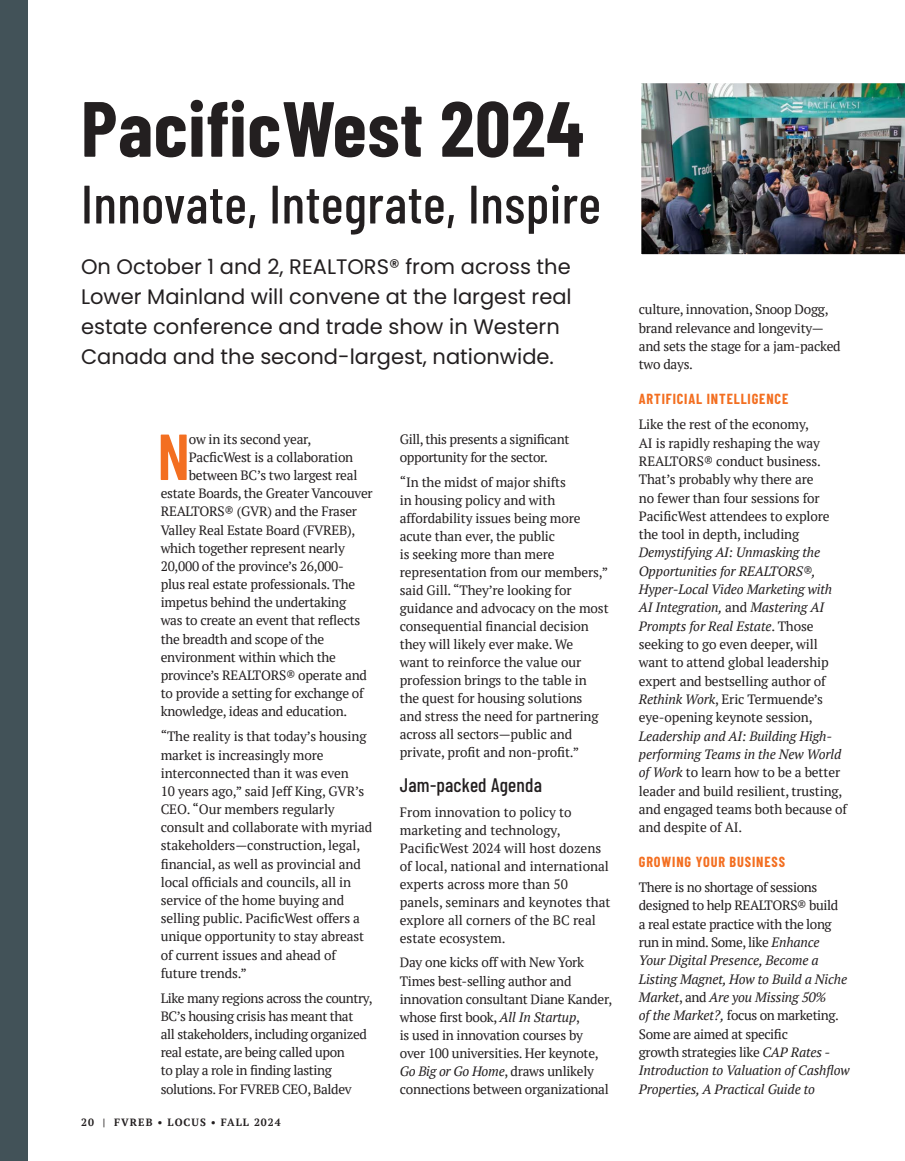
<style>
.page{position:relative;width:905px;height:1161px;background:#fff}
.page>*{position:absolute;margin:0;border:0;box-sizing:border-box;transform-origin:0 0}
.t1{font:700 78px "Barlow Condensed";letter-spacing:.01em;color:#231f20}
.Drop_Cap_First_Paragraph_-_M{font:600 64.95px "Barlow Condensed";color:#f36f21}
.t2{font:500 54px "Barlow Condensed";letter-spacing:.01em;color:#231f20}
.t3{font:21px/30px "Poppins";color:#231f20}
.PACWEST_Headings{font:500 19.5px "Barlow Condensed";letter-spacing:.01em;color:#231f20}
.PACWEST_Headings-2{font:700 14.25px "Barlow Condensed";letter-spacing:.06em;color:#f36f21}
.Drop_Cap_First_Paragraph_-_M-2{font:13.5px/18px "PT Serif";letter-spacing:-.01em;color:#231f20}
.t4{font:italic 13.5px/18.3px "PT Serif";letter-spacing:-.01em;color:#231f20}
.Drop_Cap_First_Paragraph_-_M-3{font:13.5px/18.1px "PT Serif";letter-spacing:-.03em;color:#231f20}
.Running_Section_Header{font:700 10.5px "PT Serif";letter-spacing:.1em;color:#231f20}
.s1{font-style:italic}
.s2{font-style:normal}
</style>
<div class="page">
<img style="left:641px;top:83px;width:263px;height:172px">
<div style="left:0;top:0;width:27px;height:1161px;background:#425258"></div>
<p class="t1" style="left:81px;top:73px;width:504px">PacificWest 2024</p>
<p class="t2" style="left:81px;top:166px;width:521px">Innovate, Integrate, Inspire</p>
<p class="t3" style="left:81px;top:252px;width:492px">On October 1 and 2, REALTORS® from across the Lower Mainland will convene at the largest real estate conference and trade show in Western Canada and the second-largest, nationwide.</p>
<p class="Drop_Cap_First_Paragraph_-_M" style="left:157px;top:410px;width:34px">N</p>
<p class="Drop_Cap_First_Paragraph_-_M-2" style="left:189px;top:430px;width:124px">ow in its second year,</p>
<p class="Drop_Cap_First_Paragraph_-_M-2" style="left:189px;top:448px;width:166px">PacficWest is a collaboration</p>
<p class="Drop_Cap_First_Paragraph_-_M-2" style="left:189px;top:466px;width:170px">between BC’s two largest real</p>
<p class="Drop_Cap_First_Paragraph_-_M-2" style="left:161px;top:484px;width:213px">estate Boards, the Greater Vancouver</p>
<p class="Drop_Cap_First_Paragraph_-_M-2" style="left:161px;top:502px;width:198px">REALTORS® (GVR) and the Fraser</p>
<p class="Drop_Cap_First_Paragraph_-_M-2" style="left:161px;top:521px;width:196px">Valley Real Estate Board (FVREB),</p>
<p class="Drop_Cap_First_Paragraph_-_M-2" style="left:161px;top:539px;width:185px">which together represent nearly</p>
<p class="Drop_Cap_First_Paragraph_-_M-2" style="left:161px;top:557px;width:185px">20,000 of the province’s 26,000-</p>
<p class="Drop_Cap_First_Paragraph_-_M-2" style="left:161px;top:575px;width:196px">plus real estate professionals. The</p>
<p class="Drop_Cap_First_Paragraph_-_M-2" style="left:161px;top:593px;width:187px">impetus behind the undertaking</p>
<p class="Drop_Cap_First_Paragraph_-_M-2" style="left:161px;top:612px;width:201px">was to create an event that reflects</p>
<p class="Drop_Cap_First_Paragraph_-_M-2" style="left:161px;top:630px;width:165px">the breadth and scope of the</p>
<p class="Drop_Cap_First_Paragraph_-_M-2" style="left:161px;top:648px;width:177px">environment within which the</p>
<p class="Drop_Cap_First_Paragraph_-_M-2" style="left:161px;top:666px;width:208px">province’s REALTORS® operate and</p>
<p class="Drop_Cap_First_Paragraph_-_M-2" style="left:161px;top:684px;width:204px">to provide a setting for exchange of</p>
<p class="Drop_Cap_First_Paragraph_-_M-2" style="left:161px;top:702px;width:188px">knowledge, ideas and education.</p>
<p class="Drop_Cap_First_Paragraph_-_M-2" style="left:161px;top:727px;width:213px">“The reality is that today’s housing market is increasingly more interconnected than it was even<br>10 years ago,” said Jeff King, GVR’s<br>CEO. “Our members regularly consult and collaborate with myriad stakeholders—construction, legal, financial, as well as provincial and local officials and councils, all in service of the home buying and selling public. PacificWest offers a unique opportunity to stay abreast of current issues and ahead of future trends.”</p>
<p class="Drop_Cap_First_Paragraph_-_M-3" style="left:161px;top:989px;width:213px">Like many regions across the country, BC’s housing crisis has meant that<br>all stakeholders, including organized real estate, are being called upon<br>to play a role in finding lasting solutions. For FVREB CEO, Baldev</p>
<p class="Running_Section_Header" style="left:81px;top:1116px;width:201px">20 | FVREB • LOCUS • FALL 2024</p>
<p class="Drop_Cap_First_Paragraph_-_M-3" style="left:400px;top:430px;width:171px">Gill, this presents a significant opportunity for the sector.</p>
<p class="Drop_Cap_First_Paragraph_-_M-2" style="left:400px;top:473px;width:210px">“In the midst of major shifts<br>in housing policy and with affordability issues being more acute than ever, the public<br>is seeking more than mere representation from our members,” said Gill. “They’re looking for guidance and advocacy on the most consequential financial decision they will likely ever make. We<br>want to reinforce the value our profession brings to the table in the quest for housing solutions<br>and stress the need for partnering across all sectors—public and private, profit and non-profit.”</p>
<p class="PACWEST_Headings" style="left:400px;top:771px;width:144px">Jam-packed Agenda</p>
<p class="Drop_Cap_First_Paragraph_-_M-2" style="left:400px;top:803px;width:212px">From innovation to policy to marketing and technology,<br>PacificWest 2024 will host dozens of local, national and international experts across more than 50 panels, seminars and keynotes that explore all corners of the BC real estate ecosystem.</p>
<p class="Drop_Cap_First_Paragraph_-_M-2" style="left:400px;top:954px;width:214px">Day one kicks off with New York Times best-selling author and innovation consultant Diane Kander, whose first book, <span class="s1">All In Startup</span>,<br>is used in innovation courses by<br>over 100 universities. Her keynote, <span class="s1">Go Big or Go Home</span>, draws unlikely connections between organizational</p>
<p class="Drop_Cap_First_Paragraph_-_M-2" style="left:639px;top:300px;width:203px">culture, innovation, Snoop Dogg, brand relevance and longevity— and sets the stage for a jam-packed two days.</p>
<p class="PACWEST_Headings-2" style="left:639px;top:389px;width:151px">ARTIFICIAL INTELLIGENCE</p>
<p class="Drop_Cap_First_Paragraph_-_M-2" style="left:639px;top:415px;width:210px">Like the rest of the economy,<br>AI is rapidly reshaping the way<br>REALTORS® conduct business.<br>That’s probably why there are<br>no fewer than four sessions for<br>PacificWest attendees to explore the tool in depth, including<br><span class="s1">Demystifying AI: Unmasking the<br>Opportunities for REALTORS®,<br>Hyper-Local Video Marketing with<br>AI Integration,</span> and <span class="s1">Mastering AI<br>Prompts for Real Estate</span>. Those seeking to go even deeper, will want to attend global leadership expert and bestselling author of<br><span class="s1">Rethink Work</span>, Eric Termuende’s eye-opening keynote session,<br><span class="s1">Leadership and AI: Building High&shy;performing Teams in the New World of Work</span> to learn how to be a better leader and build resilient, trusting, and engaged teams both because of and despite of AI.</p>
<p class="PACWEST_Headings-2" style="left:639px;top:852px;width:148px">GROWING YOUR BUSINESS</p>
<p class="t4" style="left:639px;top:878px;width:212px"><span class="s2">There is no shortage of sessions designed to help REALTORS® build<br>a real estate practice with the long run in mind. Some, like</span> Enhance<br>Your Digital Presence, Become a Listing Magnet, How to Build a Niche Market<span class="s2">, and</span> Are you Missing 50%<br>of the Market?, <span class="s2">focus on marketing.<br>Some are aimed at specific<br>growth strategies like</span> CAP Rates - Introduction to Valuation of Cashflow Properties, A Practical Guide to</p>
</div>
